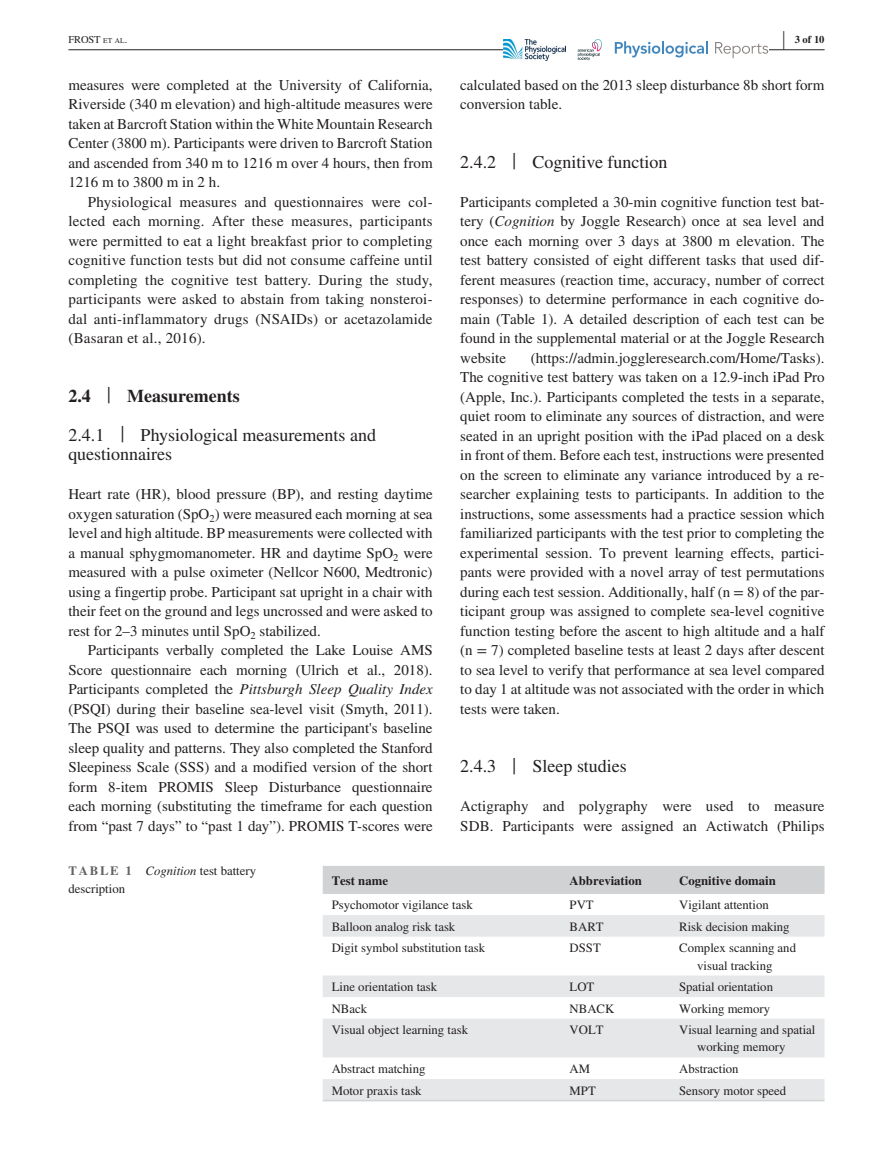
<style>
.page{position:relative;width:893px;height:1174px;background:#fff}
.page>*{position:absolute;margin:0;border:0;box-sizing:border-box;transform-origin:0 0}
.t1{font:700 25.95px "STIX";color:#231f20;scale:.36 1}
.t2{font:18px/39px "STIX";color:#231f20}
.t3{font:15px/19.5px "STIX";color:#231f20;text-align:justify}
.t4{font:12.75px/17.2px "STIX";color:#231f20}
.t5{font:700 12.75px "STIX";color:#231f20}
.t6{font:10.5px "STIX";letter-spacing:-.01em;color:#231f20}
.t7{font:700 10.5px "STIX";color:#231f20}
.s1{font-size:7.35px}
.s2{font-size:23.7px}
.s3{font-style:italic}
.s4{font-weight:700}
.s5{font-weight:700;color:#636366}
</style>
<div class="page">
<hr style="left:68px;top:49px;width:756px;height:1px;background:#231f20">
<div style="left:504px;top:39px;width:264px;height:21px;background:#fff"></div>
<svg style="left:578px;top:39px;width:24px;height:21px"></svg>
<img style="left:504px;top:39px;width:61px;height:21px">
<svg style="left:615px;top:41px;width:93px;height:16px"></svg>
<svg style="left:715px;top:42px;width:53px;height:16px"></svg>
<div style="left:323px;top:866px;width:501px;height:28px;background:#d1d2d4"></div>
<svg style="left:323px;top:915px;width:501px;height:184px;fill:#e6e7e9"></svg>
<hr style="left:323px;top:1099px;width:238px;height:2px;background:#d1d2d4">
<hr style="left:561px;top:1099px;width:109px;height:2px;background:#d1d2d4">
<hr style="left:670px;top:1099px;width:154px;height:2px;background:#d1d2d4">
<h1 class="t1" style="left:783px;top:24px;width:7px">|</h1>
<p class="t6" style="left:68px;top:32px;width:60px">FROST <span class="s1">et al</span>.</p>
<p class="t7" style="left:795px;top:33px;width:31px">3 of 10</p>
<p class="t3" style="left:68px;top:76px;width:366px">measures were completed at the University of California, Riverside (340 m elevation) and high-altitude measures were taken at Barcroft Station within the White Mountain Research Center (3800 m). Participants were driven to Barcroft Station and ascended from 340 m to 1216 m over 4 hours, then from 1216 m to 3800 m in 2 h.</p>
<p class="t3" style="left:68px;top:193px;width:366px;text-indent:20px">Physiological measures and questionnaires were col&shy;lected each morning. After these measures, participants were permitted to eat a light breakfast prior to completing cognitive function tests but did not consume caffeine until completing the cognitive test battery. During the study, participants were asked to abstain from taking nonsteroi&shy;dal anti-inflammatory drugs (NSAIDs) or acetazolamide (Basaran et al., 2016).</p>
<p class="t3" style="left:460px;top:76px;width:366px">calculated based on the 2013 sleep disturbance 8b short form conversion table.</p>
<p class="t2" style="left:460px;top:143px;width:209px">2.4.2 <span class="s2">|</span> Cognitive function</p>
<p class="t3" style="left:460px;top:193px;width:366px">Participants completed a 30-min cognitive function test bat&shy;tery (<span class="s3">Cognition</span> by Joggle Research) once at sea level and once each morning over 3 days at 3800 m elevation. The test battery consisted of eight different tasks that used dif&shy;ferent measures (reaction time, accuracy, number of correct responses) to determine performance in each cognitive do&shy;main (Table 1). A detailed description of each test can be found in the supplemental material or at the Joggle Research website</p>
<p class="t3" style="left:460px;top:349px;width:366px;text-indent:70px">(https://admin.joggleresearch.com/Home/Tasks).<br>The cognitive test battery was taken on a 12.9-inch iPad Pro (Apple, Inc.). Participants completed the tests in a separate, quiet room to eliminate any sources of distraction, and were seated in an upright position with the iPad placed on a desk in front of them. Before each test, instructions were presented on the screen to eliminate any variance introduced by a re&shy;searcher explaining tests to participants. In addition to the instructions, some assessments had a practice session which familiarized participants with the test prior to completing the experimental session. To prevent learning effects, partici&shy;pants were provided with a novel array of test permutations during each test session. Additionally, half (n = 8) of the par&shy;ticipant group was assigned to complete sea-level cognitive function testing before the ascent to high altitude and a half (n = 7) completed baseline tests at least 2 days after descent to sea level to verify that performance at sea level compared to day 1 at altitude was not associated with the order in which tests were taken.</p>
<p class="t2" style="left:68px;top:377px;width:309px"><span class="s4">2.4</span> <span class="s2">|</span> <span class="s4">Measurements<br></span>2.4.1 <span class="s2">|</span> Physiological measurements and</p>
<p class="t2" style="left:68px;top:436px;width:105px">questionnaires</p>
<p class="t3" style="left:68px;top:485px;width:366px">Heart rate (HR), blood pressure (BP), and resting daytime oxygen saturation (SpO<sub>2</sub>) were measured each morning at sea level and high altitude. BP measurements were collected with a manual sphygmomanometer. HR and daytime SpO<sub>2</sub> were measured with a pulse oximeter (Nellcor N600, Medtronic) using a fingertip probe. Participant sat upright in a chair with their feet on the ground and legs uncrossed and were asked to rest for 2–3 minutes until SpO<sub>2</sub> stabilized.</p>
<p class="t3" style="left:68px;top:641px;width:366px;text-indent:20px">Participants verbally completed the Lake Louise AMS Score questionnaire each morning (Ulrich et al., 2018).<br>Participants completed the <span class="s3">Pittsburgh Sleep Quality Index </span>(PSQI) during their baseline sea-level visit (Smyth, 2011).<br>The PSQI was used to determine the participant's baseline sleep quality and patterns. They also completed the Stanford Sleepiness Scale (SSS) and a modified version of the short form 8-item PROMIS Sleep Disturbance questionnaire each morning (substituting the timeframe for each question from “past 7 days” to “past 1 day”). PROMIS T-scores were</p>
<p class="t2" style="left:460px;top:748px;width:168px">2.4.3 <span class="s2">|</span> Sleep studies</p>
<p class="t3" style="left:460px;top:797px;width:366px">Actigraphy and polygraphy were used to measure<br>SDB. Participants were assigned an Actiwatch (Philips</p>
<p class="t4" style="left:68px;top:863px;width:189px;line-height:18px"><span class="s5">TABLE 1</span> <span class="s3">Cognition</span> test battery description</p>
<p class="t5" style="left:332px;top:872px;width:58px">Test name</p>
<p class="t5" style="left:570px;top:872px;width:74px">Abbreviation</p>
<p class="t5" style="left:679px;top:872px;width:98px">Cognitive domain</p>
<p class="t4" style="left:332px;top:897px;width:142px">Psychomotor vigilance task</p>
<p class="t4" style="left:570px;top:897px;width:26px">PVT</p>
<p class="t4" style="left:679px;top:897px;width:91px">Vigilant attention</p>
<p class="t4" style="left:332px;top:918px;width:125px">Balloon analog risk task</p>
<p class="t4" style="left:570px;top:918px;width:36px">BART</p>
<p class="t4" style="left:679px;top:918px;width:112px">Risk decision making</p>
<p class="t4" style="left:332px;top:940px;width:155px">Digit symbol substitution task</p>
<p class="t4" style="left:570px;top:940px;width:33px">DSST</p>
<p class="t4" style="left:679px;top:940px;width:118px;text-align:center">Complex scanning and visual tracking</p>
<p class="t4" style="left:332px;top:979px;width:107px">Line orientation task</p>
<p class="t4" style="left:570px;top:979px;width:26px">LOT</p>
<p class="t4" style="left:679px;top:979px;width:95px">Spatial orientation</p>
<p class="t4" style="left:332px;top:1000px;width:37px">NBack</p>
<p class="t4" style="left:570px;top:1000px;width:46px">NBACK</p>
<p class="t4" style="left:679px;top:1000px;width:93px">Working memory</p>
<p class="t4" style="left:332px;top:1022px;width:138px">Visual object learning task</p>
<p class="t4" style="left:570px;top:1022px;width:35px">VOLT</p>
<p class="t4" style="left:697px;top:1022px;width:120px;text-indent:-18px">Visual learning and spatial working memory</p>
<p class="t4" style="left:332px;top:1061px;width:95px">Abstract matching</p>
<p class="t4" style="left:570px;top:1061px;width:22px">AM</p>
<p class="t4" style="left:679px;top:1061px;width:61px">Abstraction</p>
<p class="t4" style="left:332px;top:1082px;width:91px">Motor praxis task</p>
<p class="t4" style="left:570px;top:1082px;width:28px">MPT</p>
<p class="t4" style="left:679px;top:1082px;width:108px">Sensory motor speed</p>
</div>
